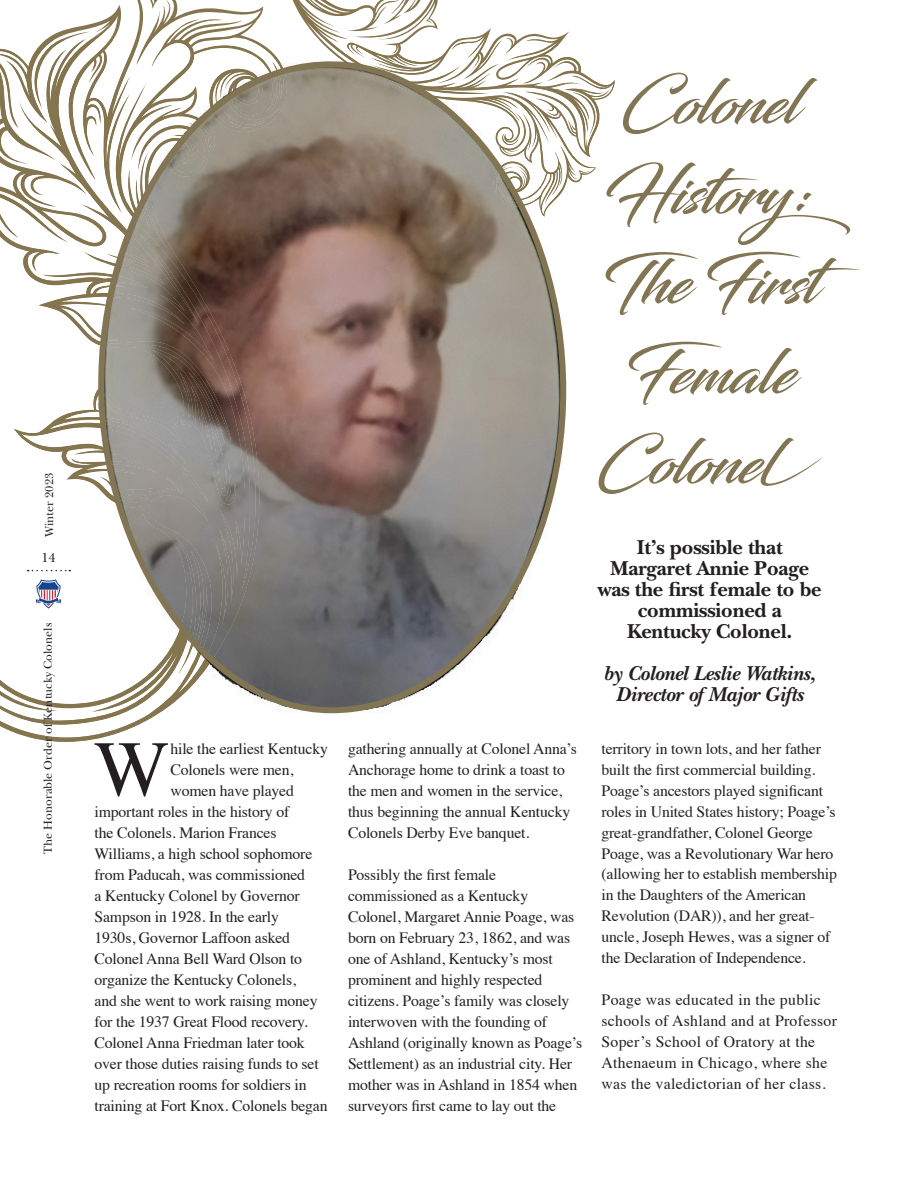
<style>
.page{position:relative;width:918px;height:1188px;background:#fff}
.page>*{position:absolute;margin:0;border:0;box-sizing:border-box;transform-origin:0 0}
.t1{font:79.2px "Times";color:#231f20}
.t2{font:61.5px "Blacksword";letter-spacing:-.01em;color:#827554}
.t3{font:700 21px/21px "New Baskerville";letter-spacing:-.01em;color:#231f20;text-align:center}
.t4{font:italic 700 21px/21px "New Baskerville";letter-spacing:-.01em;color:#231f20;text-align:center}
.t5{font:15.75px/21px "Times";letter-spacing:-.01em;color:#231f20}
.t6{font:15.75px/21px "Times";letter-spacing:.02em;color:#231f20}
.t7{font:13.5px "New Baskerville";color:#231f20}
.t8{font:12px "New Baskerville";color:#231f20}
</style>
<div class="page">
<svg style="left:0;top:0;width:264px;height:742px"></svg>
<svg style="left:292px;top:0;width:277px;height:45px"></svg>
<img style="left:490px;top:39px;width:125px;height:144px">
<img style="left:19px;top:39px;width:245px;height:433px">
<img style="left:572px;top:99px;width:24px;height:37px">
<img style="left:496px;top:39px;width:117px;height:60px">
<svg style="left:98px;top:45px;width:471px;height:671px"></svg>
<svg style="left:0;top:472px;width:138px;height:201px"></svg>
<p class="t8" style="left:42px;top:537px;width:66px;rotate:-90deg">Winter 2023</p>
<p class="t7" style="left:41px;top:549px;width:16px">14</p>
<p class="t8" style="left:41px;top:854px;width:232px;rotate:-90deg">The Honorable Order of Kentucky Colonels</p>
<h1 class="t1" style="left:94px;top:695px;width:76px">W</h1>
<p class="t5" style="left:170px;top:737px;width:159px">hile the earliest Kentucky</p>
<p class="t5" style="left:170px;top:758px;width:124px">Colonels were men,</p>
<p class="t5" style="left:170px;top:779px;width:125px">women have played</p>
<p class="t5" style="left:95px;top:800px;width:196px">important roles in the history of</p>
<p class="t5" style="left:95px;top:821px;width:184px">the Colonels. Marion Frances</p>
<p class="t5" style="left:95px;top:842px;width:219px">Williams, a high school sophomore</p>
<p class="t5" style="left:95px;top:863px;width:212px">from Paducah, was commissioned</p>
<p class="t5" style="left:95px;top:884px;width:207px">a Kentucky Colonel by Governor</p>
<p class="t5" style="left:95px;top:905px;width:186px">Sampson in 1928. In the early</p>
<p class="t5" style="left:95px;top:926px;width:197px">1930s, Governor Laffoon asked</p>
<p class="t5" style="left:95px;top:947px;width:209px">Colonel Anna Bell Ward Olson to</p>
<p class="t5" style="left:95px;top:968px;width:203px">organize the Kentucky Colonels,</p>
<p class="t5" style="left:95px;top:989px;width:225px">and she went to work raising money</p>
<p class="t5" style="left:95px;top:1009px;width:215px">for the 1937 Great Flood recovery.</p>
<p class="t5" style="left:95px;top:1030px;width:212px">Colonel Anna Friedman later took</p>
<p class="t5" style="left:95px;top:1051px;width:226px">over those duties raising funds to set</p>
<p class="t5" style="left:95px;top:1072px;width:214px">up recreation rooms for soldiers in</p>
<p class="t5" style="left:95px;top:1093px;width:235px">training at Fort Knox. Colonels began</p>
<h2 class="t2" style="left:621px;top:66px;width:200px">Colonel</h2>
<h2 class="t2" style="left:604px;top:156px;width:274px">History:</h2>
<h2 class="t2" style="left:602px;top:246px;width:261px">The First</h2>
<h2 class="t2" style="left:626px;top:336px;width:171px">Female</h2>
<h2 class="t2" style="left:597px;top:426px;width:229px">Colonel</h2>
<p class="t5" style="left:348px;top:736px;width:230px">gathering annually at Colonel Anna’s Anchorage home to drink a toast to the men and women in the service, thus beginning the annual Kentucky Colonels Derby Eve banquet.</p>
<p class="t5" style="left:348px;top:862px;width:236px">Possibly the first female commissioned as a Kentucky Colonel, Margaret Annie Poage, was born on February 23, 1862, and was one of Ashland, Kentucky’s most prominent and highly respected citizens. Poage’s family was closely interwoven with the founding of Ashland (originally known as Poage’s Settlement) as an industrial city. Her mother was in Ashland in 1854 when surveyors first came to lay out the</p>
<h3 class="t3" style="left:598px;top:536px;width:225px">It’s possible that<br>Margaret Annie Poage was the first female to be commissioned a<br>Kentucky Colonel.</h3>
<h3 class="t4" style="left:604px;top:662px;width:214px">by Colonel Leslie Watkins,<br>Director of Major Gifts</h3>
<p class="t5" style="left:601px;top:736px;width:237px">territory in town lots, and her father built the first commercial building.<br>Poage’s ancestors played significant roles in United States history; Poage’s great-grandfather, Colonel George Poage, was a Revolutionary War hero (allowing her to establish membership in the Daughters of the American Revolution (DAR)), and her great&shy;uncle, Joseph Hewes, was a signer of the Declaration of Independence.</p>
<p class="t6" style="left:601px;top:988px;width:237px">Poage was educated in the public schools of Ashland and at Professor Soper’s School of Oratory at the Athenaeum in Chicago, where she was the valedictorian of her class.</p>
</div>
